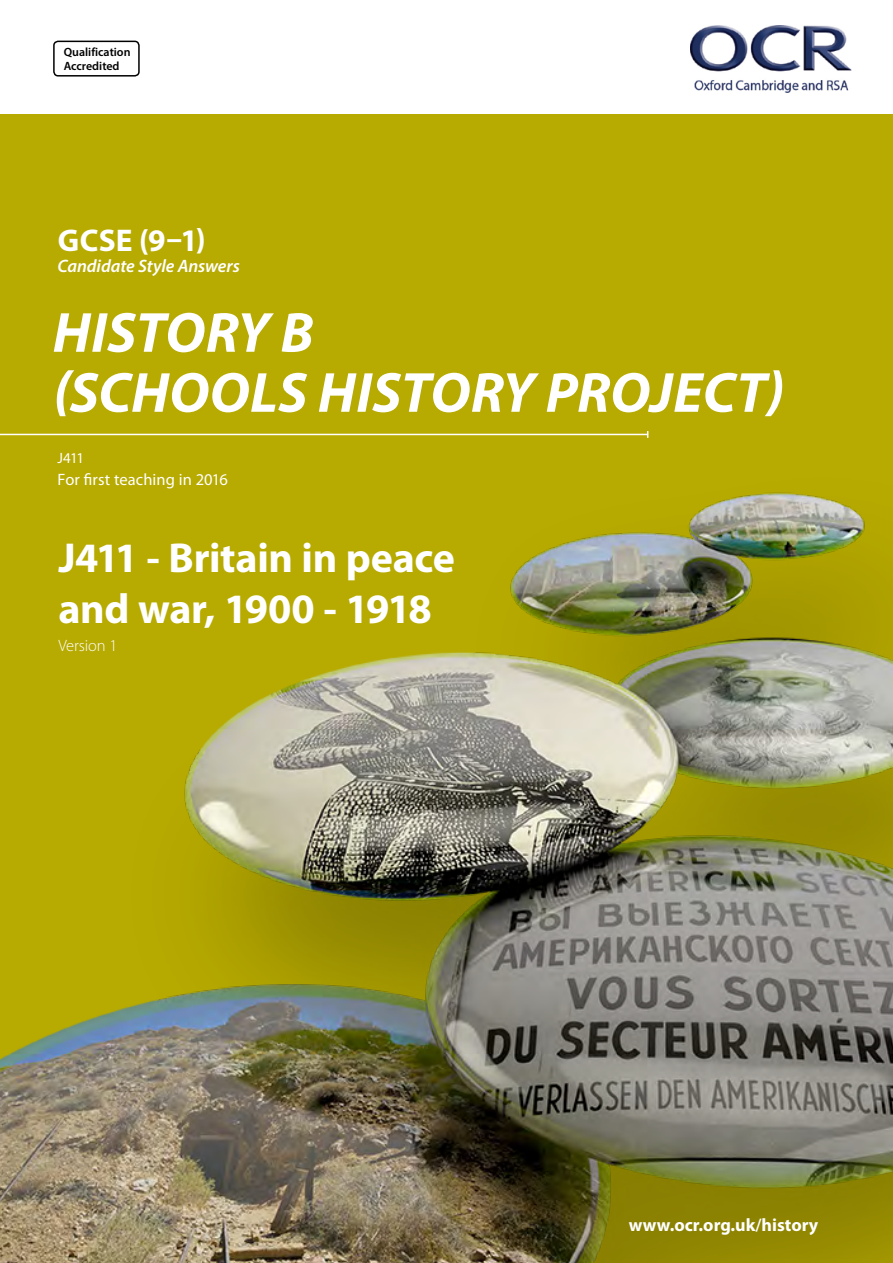
<style>
.page{position:relative;width:893px;height:1263px;background:#fff}
.page>*{position:absolute;margin:0;border:0;box-sizing:border-box;transform-origin:0 0}
.t1{font:italic 700 57px "Myriad Pro";color:#fff}
.Cover_main{font:700 42px/50.4px "Myriad Pro";letter-spacing:-.01em;color:#fff}
.Cover_1{font:700 31.5px "Myriad Pro";color:#fff}
.t2{font:700 18px "Myriad Pro";color:#fff}
.t3{font:italic 600 18px "Myriad Pro";letter-spacing:-.005em;color:#fff}
.code_text{font:16.5px "Myriad Pro";letter-spacing:.005em;color:#fff}
.Cover_main-2{font:300 16.5px "Myriad Pro";letter-spacing:-.01em;color:#fff}
.code_text-2{font:15px "Myriad Pro";color:#fff}
.t4{font:600 12px "Myriad Pro";color:#000}
.s1{font-weight:600}
</style>
<div class="page">
<div style="left:0;top:115px;width:893px;height:1148px;background:#b7aa00"></div>
<img style="left:0;top:431px;width:893px;height:832px">
<img style="left:690px;top:26px;width:162px;height:66px">
<hr style="left:0;top:434px;width:648px;height:1px;background:#fff">
<div style="left:53px;top:41px;width:87px;height:36px;border:2px solid #000;border-radius:4px"></div>
<p class="t4" style="left:64px;top:45px;width:68px">Qualification</p>
<p class="t4" style="left:64px;top:58px;width:57px">Accredited</p>
<p class="Cover_1" style="left:58px;top:220px;width:150px">GCSE (9–1)</p>
<p class="t3" style="left:57px;top:255px;width:184px">Candidate Style Answers</p>
<p class="t1" style="left:53px;top:295px;width:262px">HISTORY B</p>
<p class="t1" style="left:53px;top:355px;width:733px">(SCHOOLS HISTORY PROJECT)</p>
<h4 class="code_text-2" style="left:57px;top:448px;width:28px">J411</h4>
<h4 class="code_text" style="left:57px;top:469px;width:172px">For first teaching in 2016</h4>
<p class="Cover_main" style="left:58px;top:532px;width:398px">J411 - Britain in peace and war, 1900 - 1918</p>
<p class="Cover_main-2" style="left:58px;top:637px;width:60px">Version 1</p>
<p class="t2" style="left:629px;top:1213px;width:191px">www.ocr.org.uk<span class="s1">/</span>history</p>
</div>
